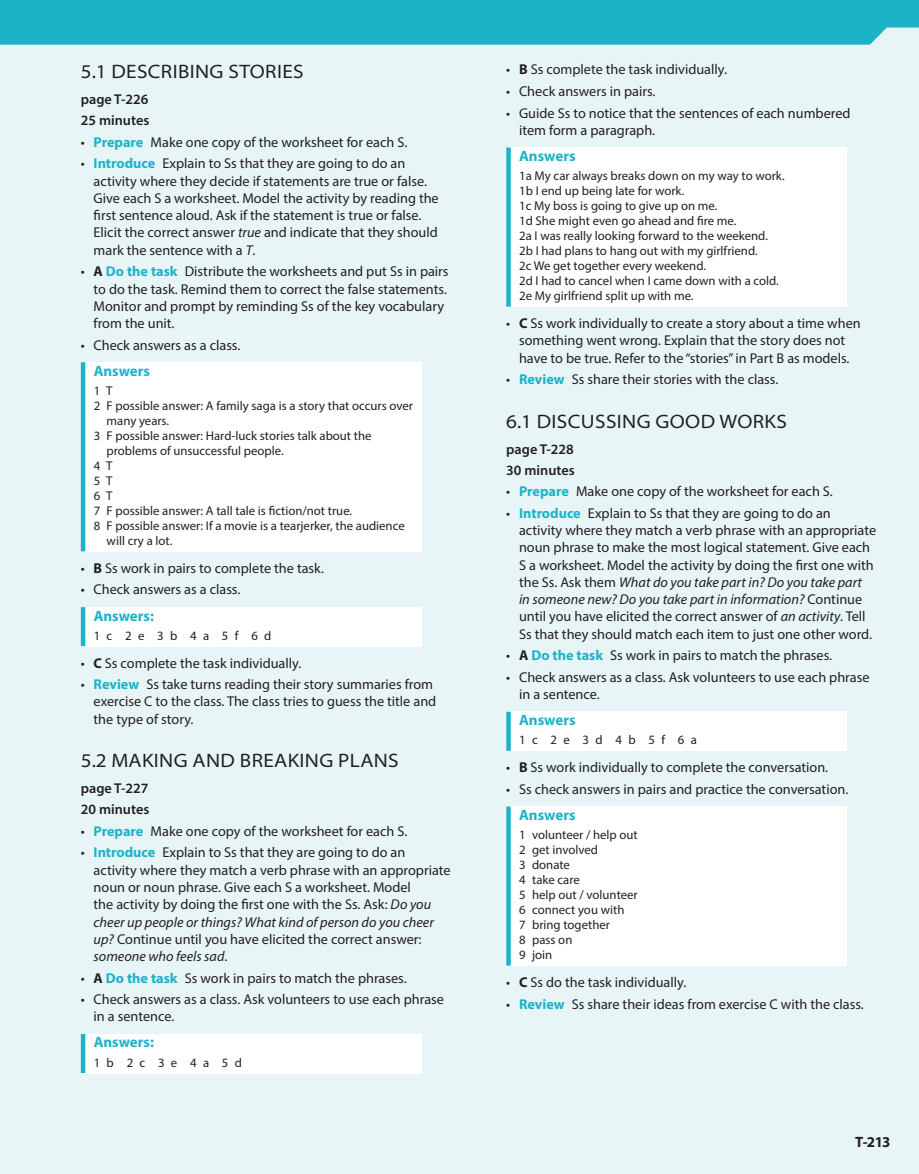
<style>
.page{position:relative;width:919px;height:1174px;background:#fff}
.page>*{position:absolute;margin:0;border:0;box-sizing:border-box;transform-origin:0 0}
.t1{font:semi-expanded 19.5px "Myriad Pro";letter-spacing:.02em;color:#231f20}
.t2{font:700 15px "Myriad Pro";color:#1cb3c9}
.t3{font:700 15px "Myriad Pro";color:#231f20}
.t4{font:14.25px/17.2px "Myriad Pro";color:#231f20}
.t5{font:600 14.25px/21.3px "Myriad Pro";color:#231f20}
.t6{font:12.75px/15px "Myriad Pro";color:#231f20}
.t7{font:12.75px "Myriad Pro";letter-spacing:.5em;color:#231f20}
.s1{font-weight:700;color:#1cb3c9}
.s2{font-style:italic}
.s3{font-weight:700}
</style>
<div class="page">
<div style="left:0;top:0;width:918px;height:1174px;background:#e7f5f6"></div>
<div style="left:0;top:0;width:918px;height:45px;background:#1cb3c9"></div>
<div style="left:508px;top:147px;width:338px;height:159px;background:#fff"></div>
<svg style="left:506px;top:147px;width:4px;height:159px"></svg>
<div style="left:508px;top:711px;width:338px;height:39px;background:#fff"></div>
<svg style="left:506px;top:711px;width:4px;height:39px"></svg>
<div style="left:508px;top:806px;width:338px;height:159px;background:#fff"></div>
<svg style="left:506px;top:806px;width:4px;height:159px"></svg>
<div style="left:83px;top:362px;width:338px;height:189px;background:#fff"></div>
<hr style="left:81px;top:362px;width:4px;height:189px;background:#1cb3c9">
<div style="left:83px;top:607px;width:338px;height:39px;background:#fff"></div>
<hr style="left:81px;top:607px;width:4px;height:39px;background:#1cb3c9">
<div style="left:83px;top:1034px;width:338px;height:39px;background:#fff"></div>
<hr style="left:81px;top:1034px;width:4px;height:39px;background:#1cb3c9">
<h1 class="t1" style="left:81px;top:60px;width:224px">5.1 DESCRIBING STORIES</h1>
<p class="t5" style="left:81px;top:88px;width:70px">page T-226<br>25 minutes</p>
<p class="t4" style="left:81px;top:133px;width:328px">• <span class="s1">Prepare</span> Make one copy of the worksheet for each S.</p>
<p class="t4" style="left:94px;top:155px;width:346px;text-indent:-13px">• <span class="s1">Introduce</span> Explain to Ss that they are going to do an activity where they decide if statements are true or false.<br>Give each S a worksheet. Model the activity by reading the first sentence aloud. Ask if the statement is true or false.<br>Elicit the correct answer <span class="s2">true</span> and indicate that they should mark the sentence with a <span class="s2">T</span>.</p>
<p class="t4" style="left:94px;top:263px;width:356px;text-indent:-13px">• <span class="s3">A</span> <span class="s1">Do the task</span> Distribute the worksheets and put Ss in pairs to do the task. Remind them to correct the false statements.<br>Monitor and prompt by reminding Ss of the key vocabulary from the unit.</p>
<p class="t4" style="left:81px;top:336px;width:161px">• Check answers as a class.</p>
<p class="t2" style="left:94px;top:361px;width:58px">Answers</p>
<p class="t6" style="left:94px;top:383px;width:20px">1 T</p>
<p class="t6" style="left:94px;top:398px;width:320px">2 F possible answer: A family saga is a story that occurs over</p>
<p class="t6" style="left:107px;top:413px;width:64px">many years.</p>
<p class="t6" style="left:94px;top:428px;width:279px">3 F possible answer: Hard-luck stories talk about the</p>
<p class="t6" style="left:107px;top:443px;width:178px">problems of unsuccessful people.</p>
<p class="t6" style="left:94px;top:458px;width:20px">4 T</p>
<p class="t6" style="left:94px;top:473px;width:20px">5 T</p>
<p class="t6" style="left:94px;top:488px;width:20px">6 T</p>
<p class="t6" style="left:94px;top:503px;width:260px">7 F possible answer: A tall tale is fiction/not true.</p>
<p class="t6" style="left:94px;top:518px;width:312px">8 F possible answer: If a movie is a tearjerker, the audience</p>
<p class="t6" style="left:107px;top:533px;width:67px">will cry a lot.</p>
<p class="t4" style="left:81px;top:559px;width:245px">• <span class="s3">B</span> Ss work in pairs to complete the task.</p>
<p class="t4" style="left:81px;top:581px;width:161px">• Check answers as a class.</p>
<p class="t2" style="left:94px;top:605px;width:62px">Answers:</p>
<p class="t7" style="left:94px;top:627px;width:179px">1c 2e 3b 4a 5f 6d</p>
<p class="t4" style="left:81px;top:654px;width:222px">• <span class="s3">C</span> Ss complete the task individually.</p>
<p class="t4" style="left:94px;top:675px;width:344px;text-indent:-13px">• <span class="s1">Review</span> Ss take turns reading their story summaries from exercise C to the class. The class tries to guess the title and the type of story.</p>
<h1 class="t1" style="left:81px;top:748px;width:319px">5.2 MAKING AND BREAKING PLANS</h1>
<p class="t5" style="left:81px;top:777px;width:70px">page T-227<br>20 minutes</p>
<p class="t4" style="left:81px;top:822px;width:328px">• <span class="s1">Prepare</span> Make one copy of the worksheet for each S.</p>
<p class="t4" style="left:94px;top:843px;width:358px;text-indent:-13px">• <span class="s1">Introduce</span> Explain to Ss that they are going to do an activity where they match a verb phrase with an appropriate noun or noun phrase. Give each S a worksheet. Model<br>the activity by doing the first one with the Ss. Ask: <span class="s2">Do you cheer up people or things? What kind of person do you cheer up?</span> Continue until you have elicited the correct answer: <span class="s2">someone who feels sad</span>.</p>
<p class="t4" style="left:81px;top:969px;width:327px">• <span class="s3">A</span> <span class="s1">Do the task</span> Ss work in pairs to match the phrases.</p>
<p class="t4" style="left:94px;top:990px;width:352px;text-indent:-13px">• Check answers as a class. Ask volunteers to use each phrase in a sentence.</p>
<p class="t2" style="left:94px;top:1032px;width:62px">Answers:</p>
<p class="t6" style="left:94px;top:1054px;width:150px">1b 2c 3e 4a 5d</p>
<p class="t4" style="left:506px;top:61px;width:222px">• <span class="s3">B</span> Ss complete the task individually.</p>
<p class="t4" style="left:506px;top:82px;width:151px">• Check answers in pairs.</p>
<p class="t4" style="left:519px;top:104px;width:333px;text-indent:-13px">• Guide Ss to notice that the sentences of each numbered item form a paragraph.</p>
<p class="t2" style="left:519px;top:146px;width:58px">Answers</p>
<p class="t6" style="left:519px;top:168px;width:267px">1a My car always breaks down on my way to work.<br>1b I end up being late for work.<br>1c My boss is going to give up on me.<br>1d She might even go ahead and fire me.<br>2a I was really looking forward to the weekend.<br>2b I had plans to hang out with my girlfriend.<br>2c We get together every weekend.<br>2d I had to cancel when I came down with a cold.<br>2e My girlfriend split up with me.</p>
<p class="t4" style="left:506px;top:314px;width:356px;text-align:center">• <span class="s3">C</span> Ss work individually to create a story about a time when something went wrong. Explain that the story does not have to be true. Refer to the “stories” in Part B as models.</p>
<p class="t4" style="left:506px;top:370px;width:273px">• <span class="s1">Review</span> Ss share their stories with the class.</p>
<h1 class="t1" style="left:506px;top:409px;width:282px">6.1 DISCUSSING GOOD WORKS</h1>
<p class="t5" style="left:506px;top:438px;width:70px">page T-228<br>30 minutes</p>
<p class="t4" style="left:506px;top:483px;width:328px">• <span class="s1">Prepare</span> Make one copy of the worksheet for each S.</p>
<p class="t4" style="left:519px;top:504px;width:358px;text-indent:-13px">• <span class="s1">Introduce</span> Explain to Ss that they are going to do an activity where they match a verb phrase with an appropriate noun phrase to make the most logical statement. Give each S a worksheet. Model the activity by doing the first one with the Ss. Ask them <span class="s2">What do you take part in? Do you take part in someone new? Do you take part in information?</span> Continue until you have elicited the correct answer of <span class="s2">an activity</span>. Tell Ss that they should match each item to just one other word.</p>
<p class="t4" style="left:506px;top:646px;width:327px">• <span class="s3">A</span> <span class="s1">Do the task</span> Ss work in pairs to match the phrases.</p>
<p class="t4" style="left:519px;top:668px;width:352px;text-indent:-13px">• Check answers as a class. Ask volunteers to use each phrase in a sentence.</p>
<p class="t2" style="left:519px;top:710px;width:58px">Answers</p>
<p class="t7" style="left:519px;top:732px;width:179px">1c 2e 3d 4b 5f 6a</p>
<p class="t4" style="left:506px;top:758px;width:323px">• <span class="s3">B</span> Ss work individually to complete the conversation.</p>
<p class="t4" style="left:506px;top:780px;width:343px">• Ss check answers in pairs and practice the conversation.</p>
<p class="t2" style="left:519px;top:805px;width:58px">Answers</p>
<p class="t6" style="left:519px;top:827px;width:120px">1 volunteer / help out<br>2 get involved<br>3 donate<br>4 take care<br>5 help out / volunteer<br>6 connect you with<br>7 bring together<br>8 pass on<br>9 join</p>
<p class="t4" style="left:506px;top:973px;width:181px">• <span class="s3">C</span> Ss do the task individually.</p>
<p class="t4" style="left:506px;top:995px;width:359px">• <span class="s1">Review</span> Ss share their ideas from exercise C with the class.</p>
<p class="t3" style="left:855px;top:1132px;width:37px">T-213</p>
</div>
